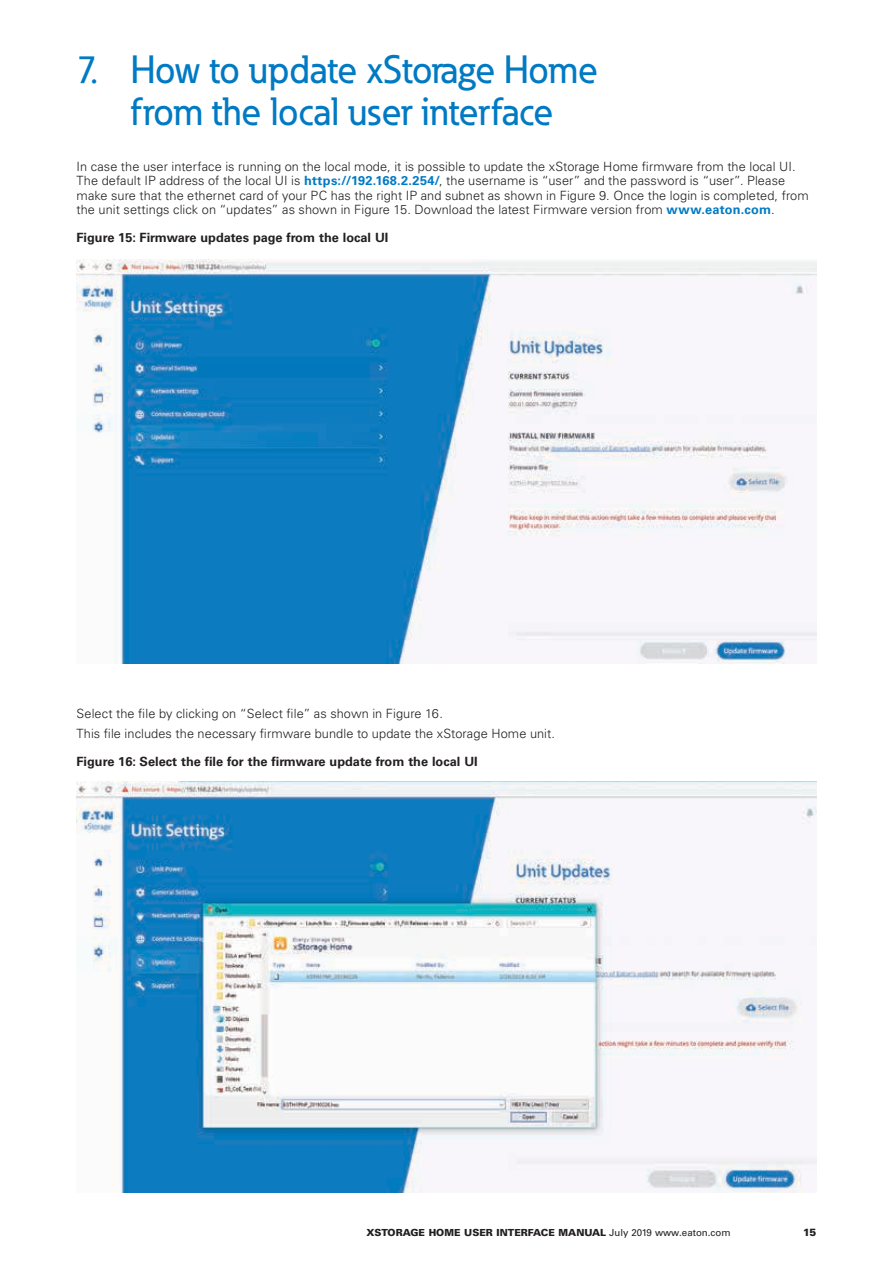
<style>
.page{position:relative;width:893px;height:1263px;background:#fff}
.page>*{position:absolute;margin:0;border:0;box-sizing:border-box;transform-origin:0 0}
.t1{font:500 39px/42px "Eaton";color:#007ac3;text-align:center}
.t2{font:300 12.75px/14.2px "Univers LT Std";letter-spacing:.005em;color:#231f20}
.t3{font:700 12.75px "Univers LT Std";color:#231f20}
.t4{font:900 10.5px "Univers LT Std";color:#231f20}
.t5{font:900 9.75px "Univers LT Std";color:#231f20}
.s1{font-weight:700;color:#007ac3}
.s2{font-weight:400}
</style>
<div class="page">
<img style="left:77px;top:260px;width:739px;height:403px">
<img style="left:77px;top:781px;width:739px;height:412px">
<h1 class="t1" style="left:77px;top:48px;width:523px">7. How to update xStorage Home from the local user interface</h1>
<p class="t2" style="left:77px;top:159px;width:734px">In case the user interface is running on the local mode, it is possible to update the xStorage Home firmware from the local UI.<br>The default IP address of the local UI is <span class="s1">https://192.168.2.254/</span>, the username is “user” and the password is “user”. Please make sure that the ethernet card of your PC has the right IP and subnet as shown in Figure 9. Once the login is completed, from the unit settings click on “updates” as shown in Figure 15. Download the latest Firmware version from <span class="s1">www.eaton.com</span>.</p>
<p class="t3" style="left:77px;top:230px;width:313px">Figure 15: Firmware updates page from the local UI</p>
<p class="t2" style="left:77px;top:703px;width:480px;line-height:20.2px">Select the file by clicking on “Select file” as shown in Figure 16.<br>This file includes the necessary firmware bundle to update the xStorage Home unit.</p>
<p class="t3" style="left:77px;top:754px;width:403px">Figure 16: Select the file for the firmware update from the local UI</p>
<p class="t5" style="left:366px;top:1226px;width:366px">XSTORAGE HOME USER INTERFACE MANUAL <span class="s2">July 2019 www.eaton.com</span></p>
<p class="t4" style="left:803px;top:1225px;width:15px">15</p>
</div>
